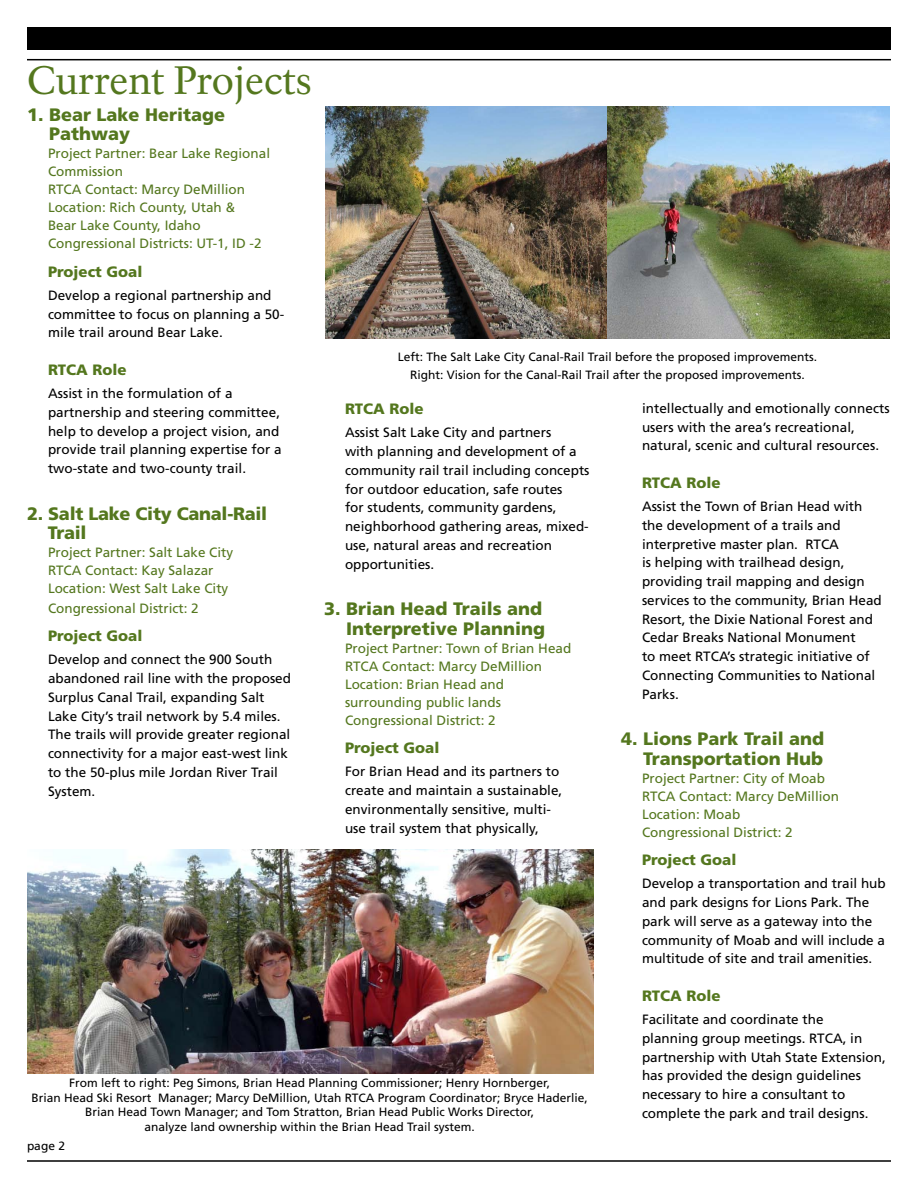
<style>
.page{position:relative;width:918px;height:1188px;background:#fff}
.page>*{position:absolute;margin:0;border:0;box-sizing:border-box;transform-origin:0 0}
.t1{font:39px "NPS Rawlinson OT";color:#54771e}
.t2{font:900 18px/19.5px "Frutiger LT Std";color:#54771e}
.t3{font:900 15px "Frutiger LT Std";color:#54771e}
.t4{font:13.5px/18.8px "Frutiger LT Std";color:#000}
.t5{font:13.5px/18px "Frutiger LT Std";color:#54771e}
.t6{font:12px/14.4px "Frutiger LT Std";color:#000;text-align:center}
</style>
<div class="page">
<div style="left:27px;top:27px;width:864px;height:23px;background:#000"></div>
<hr style="left:27px;top:59px;width:864px;height:1px;background:#000">
<hr style="left:27px;top:1160px;width:864px;height:2px;background:#000">
<img style="left:27px;top:849px;width:566px;height:224px">
<img style="left:326px;top:107px;width:564px;height:232px">
<h1 class="t1" style="left:27px;top:57px;width:286px">Current Projects</h1>
<h2 class="t2" style="left:49px;top:104px;width:178px;text-indent:-22px">1. Bear Lake Heritage<br>Pathway</h2>
<p class="t5" style="left:48px;top:144px;width:224px">Project Partner: Bear Lake Regional<br>Commission<br>RTCA Contact: Marcy DeMillion<br>Location: Rich County, Utah &amp;<br>Bear Lake County, Idaho<br>Congressional Districts: UT-1, ID -2</p>
<p class="t3" style="left:48px;top:262px;width:96px">Project Goal</p>
<p class="t4" style="left:48px;top:286px;width:238px">Develop a regional partnership and committee to focus on planning a 50- mile trail around Bear Lake.</p>
<p class="t3" style="left:48px;top:360px;width:80px">RTCA Role</p>
<p class="t4" style="left:48px;top:384px;width:235px">Assist in the formulation of a partnership and steering committee, help to develop a project vision, and provide trail planning expertise for a two-state and two-county trail.</p>
<h2 class="t2" style="left:48px;top:503px;width:221px;text-indent:-21px">2. Salt Lake City Canal-Rail<br>Trail</h2>
<p class="t5" style="left:48px;top:543px;width:187px">Project Partner: Salt Lake City<br>RTCA Contact: Kay Salazar<br>Location: West Salt Lake City</p>
<p class="t5" style="left:48px;top:599px;width:152px">Congressional District: 2</p>
<p class="t3" style="left:48px;top:627px;width:96px">Project Goal</p>
<p class="t4" style="left:48px;top:650px;width:245px">Develop and connect the 900 South abandoned rail line with the proposed Surplus Canal Trail, expanding Salt Lake City’s trail network by 5.4 miles.<br>The trails will provide greater regional connectivity for a major east-west link to the 50-plus mile Jordan River Trail System.</p>
<p class="t6" style="left:398px;top:348px;width:421px;line-height:18px">Left: The Salt Lake City Canal-Rail Trail before the proposed improvements.<br>Right: Vision for the Canal-Rail Trail after the proposed improvements.</p>
<p class="t3" style="left:345px;top:400px;width:80px">RTCA Role</p>
<p class="t4" style="left:345px;top:423px;width:246px">Assist Salt Lake City and partners<br>with planning and development of a community rail trail including concepts for outdoor education, safe routes<br>for students, community gardens, neighborhood gathering areas, mixed&shy;use, natural areas and recreation opportunities.</p>
<h2 class="t2" style="left:324px;top:599px;width:223px;text-align:right">3. Brian Head Trails and<br>Interpretive Planning</h2>
<p class="t5" style="left:345px;top:639px;width:228px">Project Partner: Town of Brian Head<br>RTCA Contact: Marcy DeMillion<br>Location: Brian Head and surrounding public lands<br>Congressional District: 2</p>
<p class="t3" style="left:345px;top:739px;width:96px">Project Goal</p>
<p class="t4" style="left:345px;top:762px;width:219px">For Brian Head and its partners to create and maintain a sustainable, environmentally sensitive, multi&shy;use trail system that physically,</p>
<p class="t4" style="left:642px;top:399px;width:249px">intellectually and emotionally connects users with the area’s recreational, natural, scenic and cultural resources.</p>
<p class="t3" style="left:642px;top:474px;width:80px">RTCA Role</p>
<p class="t4" style="left:642px;top:497px;width:241px">Assist the Town of Brian Head with the development of a trails and interpretive master plan. RTCA<br>is helping with trailhead design, providing trail mapping and design services to the community, Brian Head<br>Resort, the Dixie National Forest and<br>Cedar Breaks National Monument<br>to meet RTCA’s strategic initiative of<br>Connecting Communities to National<br>Parks.</p>
<h2 class="t2" style="left:621px;top:729px;width:205px;text-align:right">4. Lions Park Trail and<br>Transportation Hub</h2>
<p class="t5" style="left:642px;top:769px;width:199px">Project Partner: City of Moab<br>RTCA Contact: Marcy DeMillion<br>Location: Moab<br>Congressional District: 2</p>
<p class="t3" style="left:642px;top:851px;width:96px">Project Goal</p>
<p class="t4" style="left:642px;top:874px;width:245px">Develop a transportation and trail hub and park designs for Lions Park. The park will serve as a gateway into the community of Moab and will include a multitude of site and trail amenities.</p>
<p class="t3" style="left:642px;top:987px;width:80px">RTCA Role</p>
<p class="t4" style="left:642px;top:1010px;width:245px">Facilitate and coordinate the<br>planning group meetings. RTCA, in partnership with Utah State Extension, has provided the design guidelines necessary to hire a consultant to complete the park and trail designs.</p>
<p class="t6" style="left:31px;top:1076px;width:558px">From left to right: Peg Simons, Brian Head Planning Commissioner; Henry Hornberger,<br>Brian Head Ski Resort Manager; Marcy DeMillion, Utah RTCA Program Coordinator; Bryce Haderlie, Brian Head Town Manager; and Tom Stratton, Brian Head Public Works Director,<br>analyze land ownership within the Brian Head Trail system.</p>
<p class="t6" style="left:27px;top:1138px;width:40px">page 2</p>
</div>
